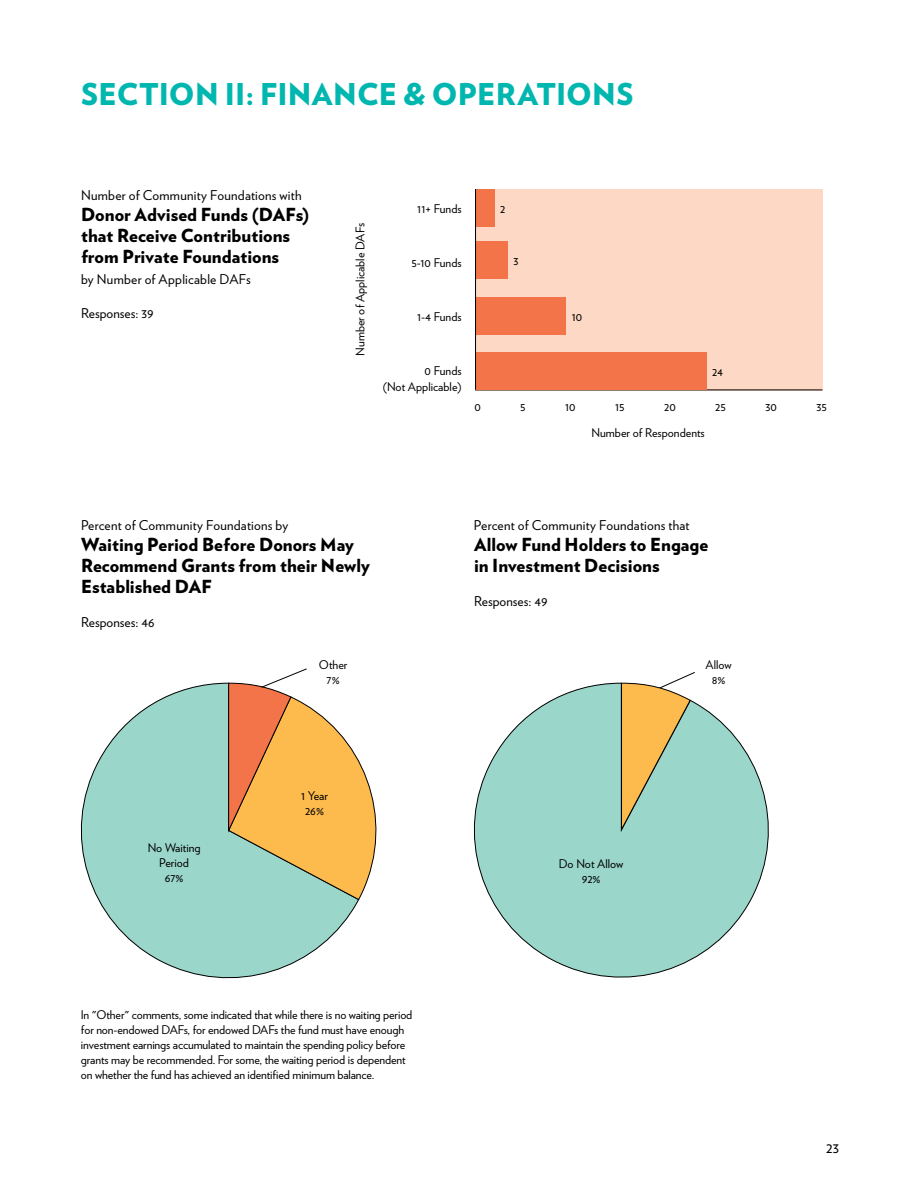
<style>
.page{position:relative;width:918px;height:1188px;background:#fff}
.page>*{position:absolute;margin:0;border:0;box-sizing:border-box;transform-origin:0 0}
.t1{font:900 30px "Verlag";letter-spacing:.005em;color:#00b7af}
.t2{font:900 18px/21px "Verlag";color:#000}
.t3{font:15px "Verlag";color:#000}
.t4{font:13.5px "Verlag";letter-spacing:.015em;color:#000}
.t5{font:12px/15px "Verlag";letter-spacing:-.01em;color:#000;text-align:center}
</style>
<div class="page">
<svg style="left:473px;top:682px;width:296px;height:296px"></svg>
<svg style="left:621px;top:672px;width:75px;height:158px"></svg>
<svg style="left:80px;top:682px;width:279px;height:297px"></svg>
<div style="left:475px;top:189px;width:347px;height:201px;background:#fdd8c5"></div>
<hr style="left:475px;top:389px;width:347px;height:1px;background:#000">
<div style="left:476px;top:352px;width:230px;height:37px;background:#f37448"></div>
<div style="left:475px;top:297px;width:91px;height:37px;background:#f37448"></div>
<div style="left:475px;top:242px;width:33px;height:37px;background:#f37448"></div>
<div style="left:476px;top:189px;width:19px;height:37px;background:#f37448"></div>
<hr style="left:475px;top:189px;width:1px;height:200px;background:#000">
<svg style="left:228px;top:668px;width:149px;height:233px"></svg>
<h1 class="t1" style="left:81px;top:69px;width:554px">SECTION II: FINANCE &amp; OPERATIONS</h1>
<p class="t4" style="left:81px;top:185px;width:222px">Number of Community Foundations with</p>
<h2 class="t2" style="left:81px;top:203px;width:230px">Donor Advised Funds (DAFs) that Receive Contributions from Private Foundations</h2>
<p class="t4" style="left:81px;top:269px;width:171px">by Number of Applicable DAFs</p>
<p class="t4" style="left:81px;top:303px;width:74px">Responses: 39</p>
<p class="t5" style="left:352px;top:356px;width:134px;rotate:-90deg">Number of Applicable DAFs</p>
<p class="t5" style="left:417px;top:200px;width:46px">11+ Funds</p>
<p class="t5" style="left:500px;top:200px;width:7px">2</p>
<p class="t5" style="left:411px;top:254px;width:52px">5-10 Funds</p>
<p class="t5" style="left:513px;top:253px;width:7px">3</p>
<p class="t5" style="left:417px;top:308px;width:46px">1-4 Funds</p>
<p class="t5" style="left:572px;top:308px;width:12px">10</p>
<p class="t5" style="left:383px;top:362px;width:80px;line-height:16.5px;text-align:right">0 Funds<br>(Not Applicable)</p>
<p class="t5" style="left:712px;top:363px;width:12px">24</p>
<p class="t5" style="left:474px;top:398px;width:8px">0</p>
<p class="t5" style="left:520px;top:398px;width:7px">5</p>
<p class="t5" style="left:565px;top:398px;width:12px">10</p>
<p class="t5" style="left:615px;top:398px;width:11px">15</p>
<p class="t5" style="left:664px;top:398px;width:13px">20</p>
<p class="t5" style="left:715px;top:398px;width:12px">25</p>
<p class="t5" style="left:765px;top:398px;width:13px">30</p>
<p class="t5" style="left:816px;top:398px;width:12px">35</p>
<p class="t5" style="left:592px;top:424px;width:115px">Number of Respondents</p>
<p class="t4" style="left:81px;top:515px;width:209px">Percent of Community Foundations by</p>
<h2 class="t2" style="left:81px;top:533px;width:290px">Waiting Period Before Donors May<br>Recommend Grants from their Newly<br>Established DAF</h2>
<p class="t4" style="left:81px;top:612px;width:75px">Responses: 46</p>
<p class="t5" style="left:319px;top:656px;width:30px">Other<br>7%</p>
<p class="t4" style="left:474px;top:515px;width:217px">Percent of Community Foundations that</p>
<h2 class="t2" style="left:474px;top:533px;width:236px">Allow Fund Holders to Engage in Investment Decisions</h2>
<p class="t4" style="left:474px;top:591px;width:75px">Responses: 49</p>
<p class="t5" style="left:706px;top:656px;width:28px">Allow<br>8%</p>
<p class="t5" style="left:148px;top:840px;width:55px">No Waiting<br>Period<br>67%</p>
<p class="t5" style="left:301px;top:787px;width:28px">1 Year<br>26%</p>
<p class="t5" style="left:559px;top:856px;width:66px">Do Not Allow<br>92%</p>
<p class="t5" style="left:81px;top:1007px;width:333px;text-align:left">In "Other" comments, some indicated that while there is no waiting period for non-endowed DAFs, for endowed DAFs the fund must have enough investment earnings accumulated to maintain the spending policy before grants may be recommended. For some, the waiting period is dependent on whether the fund has achieved an identified minimum balance.</p>
<p class="t3" style="left:826px;top:1136px;width:14px">23</p>
</div>
